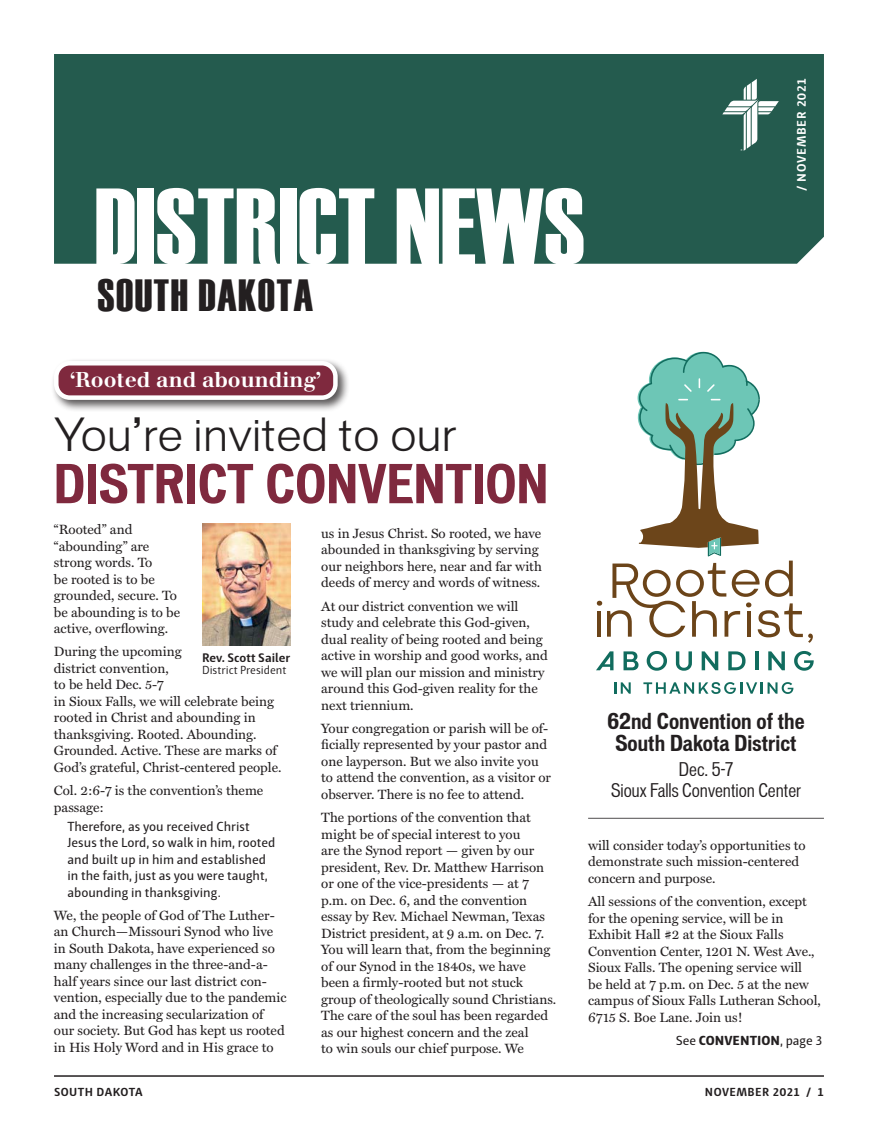
<style>
.page{position:relative;width:878px;height:1141px;background:#fff}
.page>*{position:absolute;margin:0;border:0;box-sizing:border-box;transform-origin:0 0}
.t1{font:108px "Haettenschweiler";color:#fff}
.Submissions_Body_Tex{font:700 condensed 51px "Vonnes";color:#7f293e}
.District_Locations_M{font:45px "Haettenschweiler";letter-spacing:.03em;color:#231f20}
.Submissions_Body_Tex-2{font:100 43.5px "Vonnes";color:#231f20}
.Submissions_Body_Tex-3{font:700 condensed 21px/22.5px "Vonnes";color:#231f20;text-align:center}
.Submissions_Body_Tex-4{font:700 21px "Walbaum";color:#fff}
.Submissions_Body_Tex-5{font:condensed 18px "Vonnes";color:#231f20}
.Body_Text{font:13.5px/16.5px "Miller Text";color:#231f20}
.Body_Text-2{font:13.5px/16.5px "Haptic";color:#231f20}
.Headline{font:800 13.5px "Haptic";color:#231f20}
.Photo_Text{font:700 12.75px "Haptic";color:#231f20}
.Date_Masthead{font:700 12.75px "Haptic";letter-spacing:.06em;color:#fff}
.t2{font:700 12px "Haptic";letter-spacing:.04em;color:#231f20}
.Photo_Text-2{font:300 12px "Haptic";color:#231f20}
.s1{font-weight:400}
</style>
<div class="page">
<div style="left:54px;top:54px;width:770px;height:210px;background:#245b4e"></div>
<hr style="left:54px;top:1075px;width:770px;height:2px;background:#231f20">
<svg style="left:722px;top:79px;width:56px;height:72px"></svg>
<img style="left:202px;top:524px;width:89px;height:122px">
<div style="left:51px;top:358px;width:299px;height:54px;background:#231f20;opacity:.75"></div>
<div style="left:56px;top:363px;width:279px;height:35px;background:#7f293e;border-radius:14px"></div>
<div style="left:54px;top:361px;width:284px;height:39px;border:4px solid #fff;border-radius:14px"></div>
<hr style="left:588px;top:818px;width:235px;height:1px;background:#231f20">
<svg style="left:596px;top:651px;width:17px;height:19px"></svg>
<svg style="left:623px;top:651px;width:15px;height:19px"></svg>
<svg style="left:646px;top:651px;width:21px;height:20px"></svg>
<svg style="left:676px;top:651px;width:16px;height:20px"></svg>
<svg style="left:701px;top:651px;width:17px;height:19px"></svg>
<svg style="left:728px;top:651px;width:17px;height:19px"></svg>
<svg style="left:755px;top:651px;width:3px;height:19px"></svg>
<svg style="left:768px;top:651px;width:16px;height:19px"></svg>
<svg style="left:794px;top:651px;width:19px;height:20px"></svg>
<svg style="left:614px;top:682px;width:16px;height:12px"></svg>
<svg style="left:643px;top:682px;width:150px;height:12px"></svg>
<svg style="left:596px;top:352px;width:206px;height:285px"></svg>
<svg style="left:808px;top:633px;width:4px;height:10px"></svg>
<h1 class="t1" style="left:94px;top:165px;width:492px">DISTRICT NEWS</h1>
<p class="District_Locations_M" style="left:98px;top:270px;width:217px">SOUTH DAKOTA</p>
<p class="Submissions_Body_Tex-4" style="left:70px;top:367px;width:252px">‘Rooted and abounding’</p>
<p class="Submissions_Body_Tex-2" style="left:54px;top:409px;width:404px">You’re invited to our</p>
<p class="Submissions_Body_Tex" style="left:54px;top:453px;width:496px">DISTRICT CONVENTION</p>
<p class="Date_Masthead" style="left:794px;top:191px;width:115px;rotate:-90deg">/ NOVEMBER 2021</p>
<p class="Body_Text" style="left:54px;top:521px;width:128px">“Rooted” and “abounding” are strong words. To<br>be rooted is to be grounded, secure. To be abounding is to be active, overflowing.</p>
<p class="Body_Text" style="left:54px;top:644px;width:229px">During the upcoming<br>district convention,<br>to be held Dec. 5-7<br>in Sioux Falls, we will celebrate being rooted in Christ and abounding in thanksgiving. Rooted. Abounding.<br>Grounded. Active. These are marks of<br>God’s grateful, Christ-centered people.</p>
<p class="Body_Text" style="left:54px;top:782px;width:211px">Col. 2:6-7 is the convention’s theme passage:</p>
<p class="Body_Text-2" style="left:67px;top:818px;width:209px">Therefore, as you received Christ Jesus the Lord, so walk in him, rooted and built up in him and established in the faith, just as you were taught, abounding in thanksgiving.</p>
<p class="Body_Text" style="left:54px;top:907px;width:234px">We, the people of God of The Luther&shy;an Church—Missouri Synod who live in South Dakota, have experienced so many challenges in the three-and-a&shy;half years since our last district con&shy;vention, especially due to the pandemic and the increasing secularization of our society. But God has kept us rooted in His Holy Word and in His grace to</p>
<p class="Photo_Text" style="left:202px;top:650px;width:90px">Rev. Scott Sailer</p>
<p class="Photo_Text-2" style="left:202px;top:663px;width:86px">District President</p>
<p class="Body_Text" style="left:321px;top:525px;width:222px">us in Jesus Christ. So rooted, we have abounded in thanksgiving by serving our neighbors here, near and far with deeds of mercy and words of witness.</p>
<p class="Body_Text" style="left:321px;top:598px;width:228px">At our district convention we will study and celebrate this God-given, dual reality of being rooted and being active in worship and good works, and we will plan our mission and ministry around this God-given reality for the next triennium.</p>
<p class="Body_Text" style="left:321px;top:720px;width:231px">Your congregation or parish will be of&shy;ficially represented by your pastor and one layperson. But we also invite you to attend the convention, as a visitor or observer. There is no fee to attend.</p>
<p class="Body_Text" style="left:321px;top:810px;width:237px">The portions of the convention that might be of special interest to you<br>are the Synod report — given by our president, Rev. Dr. Matthew Harrison or one of the vice-presidents — at 7 p.m. on Dec. 6, and the convention essay by Rev. Michael Newman, Texas District president, at 9 a.m. on Dec. 7.<br>You will learn that, from the beginning of our Synod in the 1840s, we have been a firmly-rooted but not stuck group of theologically sound Christians.<br>The care of the soul has been regarded as our highest concern and the zeal<br>to win souls our chief purpose. We</p>
<p class="Submissions_Body_Tex-3" style="left:607px;top:709px;width:199px">62nd Convention of the<br>South Dakota District</p>
<p class="Submissions_Body_Tex-5" style="left:679px;top:758px;width:56px">Dec. 5-7</p>
<p class="Submissions_Body_Tex-5" style="left:611px;top:779px;width:191px">Sioux Falls Convention Center</p>
<p class="Body_Text" style="left:588px;top:837px;width:219px">will consider today’s opportunities to demonstrate such mission-centered concern and purpose.</p>
<p class="Body_Text" style="left:588px;top:893px;width:234px">All sessions of the convention, except for the opening service, will be in Exhibit Hall #2 at the Sioux Falls Convention Center, 1201 N. West Ave., Sioux Falls. The opening service will<br>be held at 7 p.m. on Dec. 5 at the new campus of Sioux Falls Lutheran School, 6715 S. Boe Lane. Join us!</p>
<p class="Headline" style="left:675px;top:1032px;width:148px"><span class="s1">See</span> CONVENTION<span class="s1">, page 3</span></p>
<p class="t2" style="left:54px;top:1084px;width:90px">SOUTH DAKOTA</p>
<p class="t2" style="left:705px;top:1084px;width:120px">NOVEMBER 2021 / 1</p>
</div>
